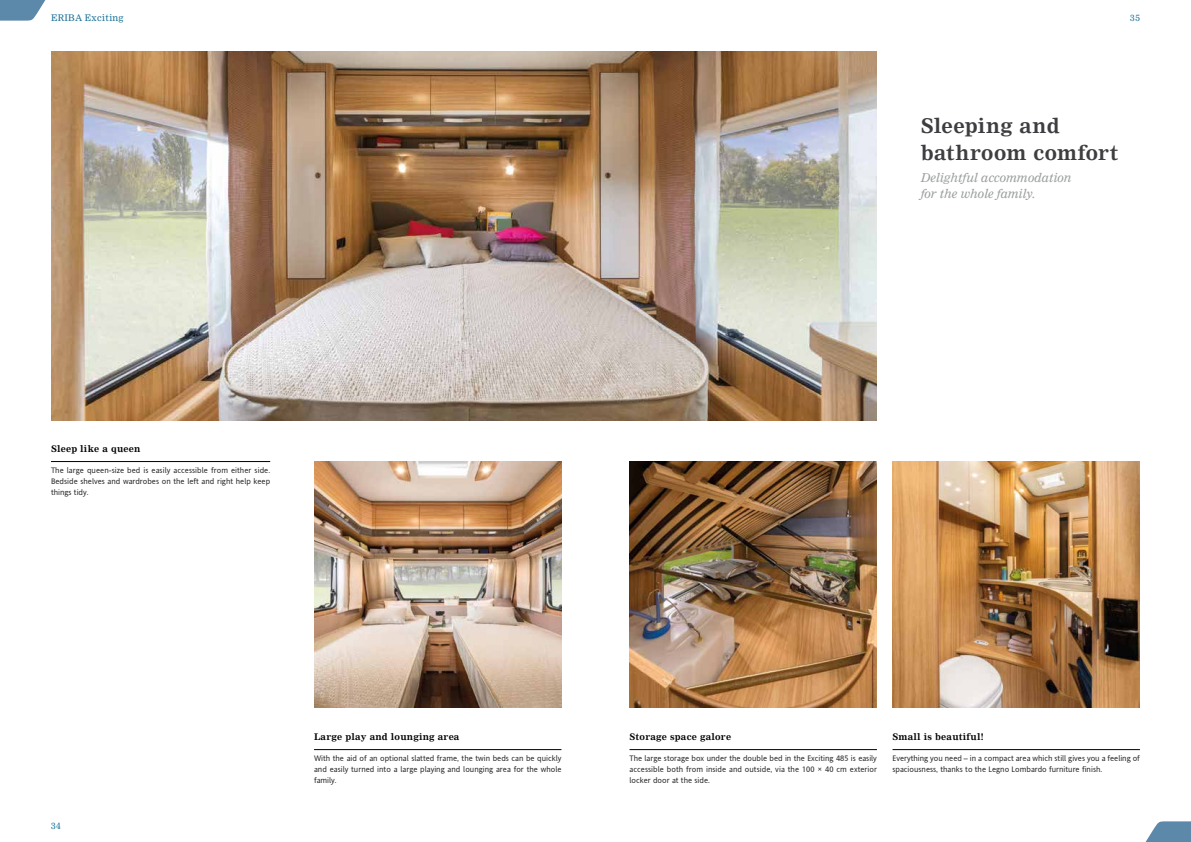
<style>
.page{position:relative;width:1191px;height:842px;background:#fff}
.page>*{position:absolute;margin:0;border:0;box-sizing:border-box;transform-origin:0 0}
.t1{font:700 20px/27.5px "Invensys Nimrod";letter-spacing:.02em;color:#3e3d40}
.t2{font:italic 12px/16px "Invensys Nimrod";letter-spacing:-.01em;color:#9c9e9f}
.t3{font:700 9px "Invensys Nimrod";letter-spacing:.025em;color:#000}
.t4{font:9px "Invensys Nimrod";letter-spacing:.025em;color:#167096}
.t5{font:8px/11px "Invensys Andale";color:#282829;text-align:justify}
</style>
<div class="page">
<img style="left:314px;top:461px;width:247px;height:246px">
<img style="left:629px;top:461px;width:248px;height:246px">
<img style="left:892px;top:461px;width:248px;height:246px">
<img style="left:51px;top:51px;width:826px;height:369px">
<hr style="left:314px;top:749px;width:247px;height:1px;background:#000">
<hr style="left:892px;top:749px;width:248px;height:1px;background:#000">
<hr style="left:629px;top:749px;width:248px;height:1px;background:#000">
<hr style="left:51px;top:461px;width:219px;height:1px;background:#000">
<svg style="left:0;top:0;width:46px;height:21px"></svg>
<svg style="left:1145px;top:821px;width:46px;height:21px"></svg>
<p class="t4" style="left:51px;top:12px;width:74px">ERIBA Exciting</p>
<p class="t4" style="left:1130px;top:12px;width:11px">35</p>
<h1 class="t1" style="left:920px;top:112px;width:199px">Sleeping and bathroom comfort</h1>
<h2 class="t2" style="left:920px;top:170px;width:152px">Delightful accommodation for the whole family.</h2>
<p class="t3" style="left:51px;top:443px;width:91px">Sleep like a queen</p>
<p class="t5" style="left:51px;top:464px;width:221px">The large queen-size bed is easily accessible from either side.<br>Bedside shelves and wardrobes on the left and right help keep things tidy.</p>
<p class="t4" style="left:51px;top:820px;width:11px">34</p>
<p class="t3" style="left:314px;top:731px;width:147px">Large play and lounging area</p>
<p class="t5" style="left:314px;top:752px;width:249px">With the aid of an optional slatted frame, the twin beds can be quickly and easily turned into a large playing and lounging area for the whole family.</p>
<p class="t3" style="left:629px;top:731px;width:103px">Storage space galore</p>
<p class="t5" style="left:629px;top:752px;width:249px">The large storage box under the double bed in the Exciting 485 is easily accessible both from inside and outside, via the 100 × 40 cm exterior locker door at the side.</p>
<p class="t3" style="left:892px;top:731px;width:93px">Small is beautiful!</p>
<p class="t5" style="left:892px;top:752px;width:249px">Everything you need – in a compact area which still gives you a feeling of spaciousness, thanks to the Legno Lombardo furniture finish.</p>
</div>
